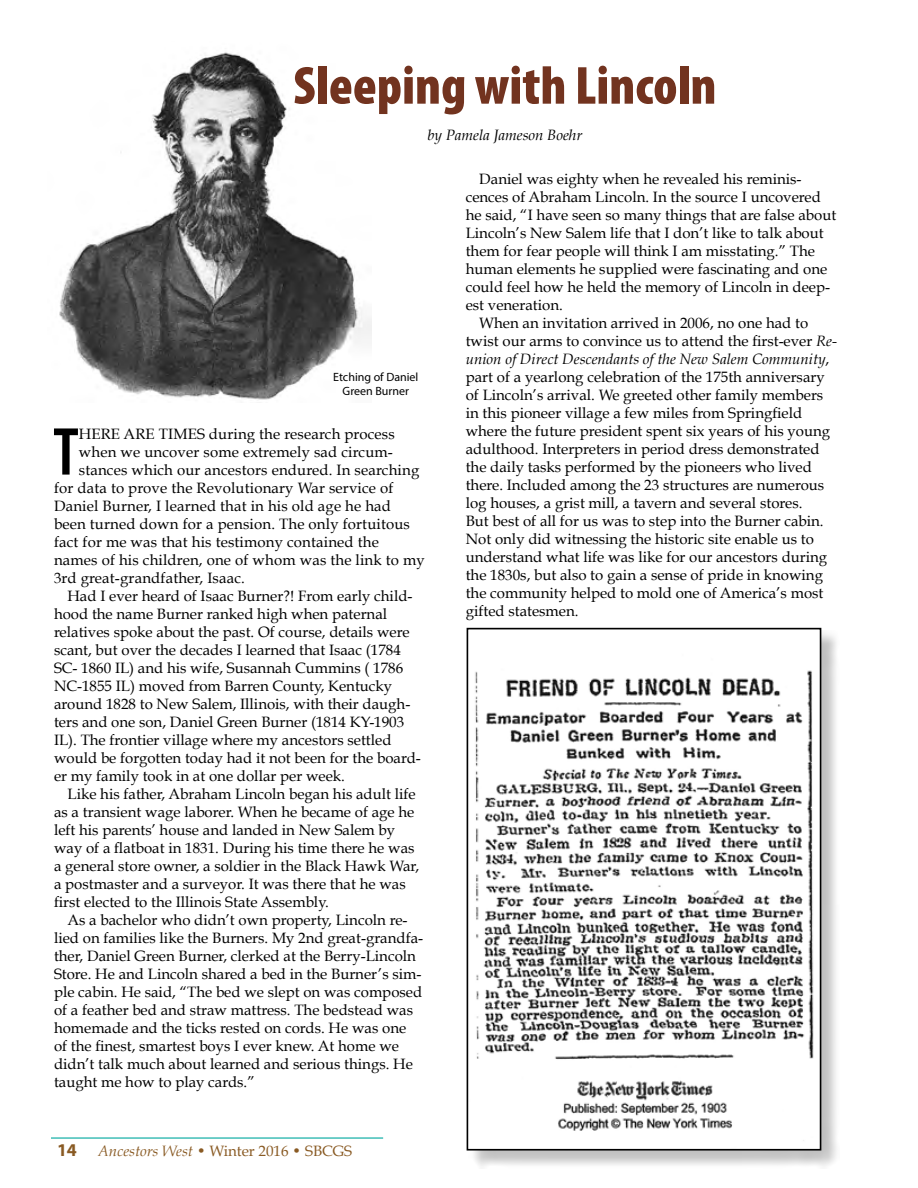
<style>
.page{position:relative;width:918px;height:1188px;background:#fff}
.page>*{position:absolute;margin:0;border:0;box-sizing:border-box;transform-origin:0 0}
.content_body{font:600 condensed 68.4px "Myriad Pro";color:#000}
.Headline{font:900 condensed 54px "Myriad Pro";color:#72331f}
.t1{font:700 18px "Myriad Pro";color:#895a23}
.content_body-2{font:15px/18px "Book Antiqua";color:#000}
.t2{font:15px "Book Antiqua";color:#895a23}
.Headline-2{font:italic 15px "Book Antiqua";color:#000}
.t3{font:12px/13.5px "Myriad Pro";color:#000;text-align:center}
.s1{font-style:italic}
</style>
<div class="page">
<hr style="left:51px;top:1137px;width:332px;height:2px;background:#00a89f">
<img style="left:59px;top:52px;width:313px;height:348px">
<div style="left:469px;top:630px;width:371px;height:539px;background:#000;opacity:.25"></div>
<img style="left:470px;top:631px;width:348px;height:517px">
<div style="left:467px;top:628px;width:354px;height:523px;border:2px solid #000"></div>
<p class="Headline" style="left:293px;top:51px;width:425px">Sleeping with Lincoln</p>
<p class="Headline-2" style="left:427px;top:126px;width:156px">by Pamela Jameson Boehr</p>
<p class="t3" style="left:333px;top:370px;width:87px">Etching of Daniel<br>Green Burner</p>
<p class="content_body" style="left:53px;top:410px;width:27px">T</p>
<p class="content_body-2" style="left:79px;top:425px;width:317px">HERE ARE TIMES during the research process</p>
<p class="content_body-2" style="left:79px;top:443px;width:316px">when we uncover some extremely sad circum-</p>
<p class="content_body-2" style="left:79px;top:461px;width:342px">stances which our ancestors endured. In searching</p>
<p class="content_body-2" style="left:54px;top:479px;width:341px">for data to prove the Revolutionary War service of</p>
<p class="content_body-2" style="left:54px;top:497px;width:339px">Daniel Burner, I learned that in his old age he had</p>
<p class="content_body-2" style="left:54px;top:515px;width:357px">been turned down for a pension. The only fortuitous</p>
<p class="content_body-2" style="left:54px;top:533px;width:326px">fact for me was that his testimony contained the</p>
<p class="content_body-2" style="left:54px;top:551px;width:372px">names of his children, one of whom was the link to my</p>
<p class="content_body-2" style="left:54px;top:569px;width:192px">3rd great-grandfather, Isaac.</p>
<p class="content_body-2" style="left:54px;top:587px;width:368px;text-indent:14px">Had I ever heard of Isaac Burner?! From early child&shy;hood the name Burner ranked high when paternal relatives spoke about the past. Of course, details were scant, but over the decades I learned that Isaac (1784<br>SC- 1860 IL) and his wife, Susannah Cummins ( 1786<br>NC-1855 IL) moved from Barren County, Kentucky around 1828 to New Salem, Illinois, with their daugh&shy;ters and one son, Daniel Green Burner (1814 KY-1903<br>IL). The frontier village where my ancestors settled would be forgotten today had it not been for the board&shy;er my family took in at one dollar per week.</p>
<p class="content_body-2" style="left:54px;top:785px;width:367px;text-indent:14px">Like his father, Abraham Lincoln began his adult life as a transient wage laborer. When he became of age he left his parents’ house and landed in New Salem by way of a flatboat in 1831. During his time there he was a general store owner, a soldier in the Black Hawk War, a postmaster and a surveyor. It was there that he was first elected to the Illinois State Assembly.</p>
<p class="content_body-2" style="left:54px;top:911px;width:371px;text-indent:14px">As a bachelor who didn’t own property, Lincoln re&shy;lied on families like the Burners. My 2nd great-grandfa&shy;ther, Daniel Green Burner, clerked at the Berry-Lincoln Store. He and Lincoln shared a bed in the Burner’s sim&shy;ple cabin. He said, “The bed we slept on was composed of a feather bed and straw mattress. The bedstead was homemade and the ticks rested on cords. He was one of the finest, smartest boys I ever knew. At home we didn’t talk much about learned and serious things. He taught me how to play cards.”</p>
<p class="t1" style="left:57px;top:1138px;width:21px">14</p>
<p class="t2" style="left:98px;top:1142px;width:256px"><span class="s1">Ancestors West</span> • Winter 2016 • SBCGS</p>
<p class="content_body-2" style="left:466px;top:170px;width:372px;text-indent:14px">Daniel was eighty when he revealed his reminis&shy;cences of Abraham Lincoln. In the source I uncovered he said, “I have seen so many things that are false about Lincoln’s New Salem life that I don’t like to talk about them for fear people will think I am misstating.” The human elements he supplied were fascinating and one could feel how he held the memory of Lincoln in deep&shy;est veneration.</p>
<p class="content_body-2" style="left:466px;top:314px;width:373px;text-indent:14px">When an invitation arrived in 2006, no one had to twist our arms to convince us to attend the first-ever <span class="s1">Re&shy;union of Direct Descendants of the New Salem Community</span>, part of a yearlong celebration of the 175th anniversary of Lincoln’s arrival. We greeted other family members in this pioneer village a few miles from Springfield where the future president spent six years of his young adulthood. Interpreters in period dress demonstrated the daily tasks performed by the pioneers who lived there. Included among the 23 structures are numerous log houses, a grist mill, a tavern and several stores.<br>But best of all for us was to step into the Burner cabin.<br>Not only did witnessing the historic site enable us to understand what life was like for our ancestors during the 1830s, but also to gain a sense of pride in knowing the community helped to mold one of America’s most gifted statesmen.</p>
</div>
